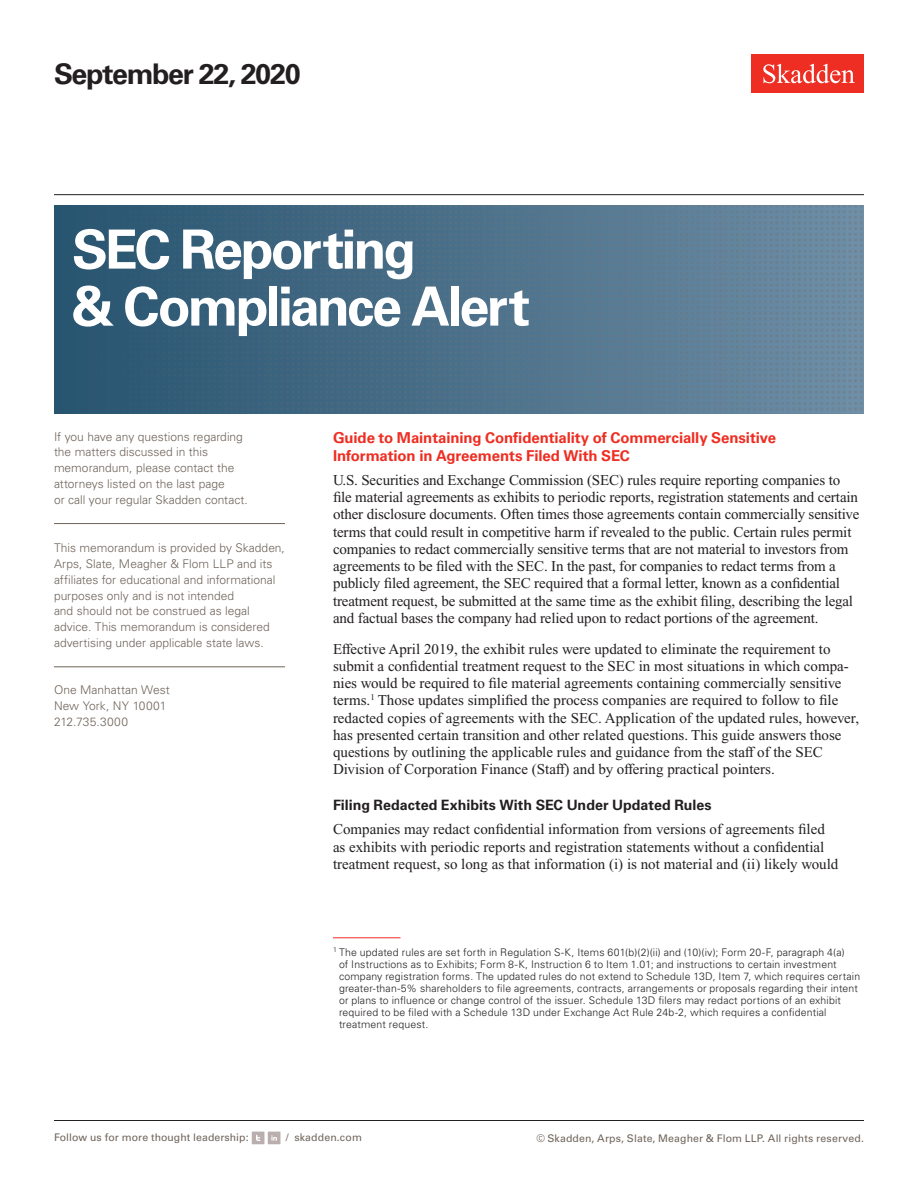
<style>
.page{position:relative;width:918px;height:1188px;background:#fff}
.page>*{position:absolute;margin:0;border:0;box-sizing:border-box;transform-origin:0 0}
.t1{font:700 54px/57px "Univers LT Std";letter-spacing:-.055em;color:#fff}
.Title_interior{font:700 28.5px "Univers LT Std";letter-spacing:-.045em;color:#231f20}
.Main_Body{font:15px/17.2px "Times New Roman PS Std";color:#231f20}
.First_Level_Heading{font:700 15px/18px "Univers LT Std";letter-spacing:-.01em;color:#ee2e22}
.Second_Level_Heading{font:700 14.25px "Univers LT Std";color:#231f20}
.Sidebar_body_rule_be{font:300 12px/15.8px "Univers LT Std";color:#6f645a}
.Firm_Address{font:300 12px/15.8px "Univers LT Std";color:#6f645a}
.Footnote{font:300 10.5px/12px "Univers LT Std";letter-spacing:.015em;color:#231f20}
.t2{font:10.5px "Univers LT Std";letter-spacing:.01em;color:#6f645a}
</style>
<div class="page">
<div style="left:752px;top:54px;width:112px;height:39px;background:#ee2e22"></div>
<svg style="left:763px;top:64px;width:92px;height:19px"></svg>
<hr style="left:54px;top:1120px;width:810px;height:1px;background:#231f20">
<hr style="left:54px;top:194px;width:810px;height:1px;background:#231f20">
<div style="left:252px;top:1132px;width:12px;height:12px;background:#baaeae"></div>
<svg style="left:256px;top:1135px;width:4px;height:6px"></svg>
<div style="left:268px;top:1132px;width:12px;height:12px;background:#baaeae"></div>
<svg style="left:271px;top:1135px;width:6px;height:6px"></svg>
<hr style="left:333px;top:938px;width:67px;height:1px;background:#ee2e22">
<img style="left:54px;top:206px;width:810px;height:208px">
<hr style="left:54px;top:523px;width:231px;height:1px;background:#6f645a">
<hr style="left:54px;top:666px;width:231px;height:1px;background:#6f645a">
<h1 class="Title_interior" style="left:54px;top:57px;width:248px">September 22, 2020</h1>
<p class="t1" style="left:72px;top:222px;width:460px">SEC Reporting<br>&amp; Compliance Alert</p>
<p class="Sidebar_body_rule_be" style="left:54px;top:429px;width:195px">If you have any questions regarding the matters discussed in this memorandum, please contact the attorneys listed on the last page<br>or call your regular Skadden contact.</p>
<p class="Sidebar_body_rule_be" style="left:54px;top:540px;width:232px">This memorandum is provided by Skadden, Arps, Slate, Meagher &amp; Flom LLP and its affiliates for educational and informational purposes only and is not intended<br>and should not be construed as legal advice. This memorandum is considered advertising under applicable state laws.</p>
<p class="Firm_Address" style="left:54px;top:682px;width:117px">One Manhattan West<br>New York, NY 10001<br>212.735.3000</p>
<h1 class="First_Level_Heading" style="left:333px;top:429px;width:445px">Guide to Maintaining Confidentiality of Commercially Sensitive<br>Information in Agreements Filed With SEC</h1>
<p class="Main_Body" style="left:333px;top:471px;width:528px">U.S. Securities and Exchange Commission (SEC) rules require reporting companies to file material agreements as exhibits to periodic reports, registration statements and certain other disclosure documents. Often times those agreements contain commercially sensitive terms that could result in competitive harm if revealed to the public. Certain rules permit companies to redact commercially sensitive terms that are not material to investors from agreements to be filed with the SEC. In the past, for companies to redact terms from a publicly filed agreement, the SEC required that a formal letter, known as a confidential treatment request, be submitted at the same time as the exhibit filing, describing the legal and factual bases the company had relied upon to redact portions of the agreement.</p>
<p class="Main_Body" style="left:333px;top:640px;width:528px">Effective April 2019, the exhibit rules were updated to eliminate the requirement to submit a confidential treatment request to the SEC in most situations in which compa&shy;nies would be required to file material agreements containing commercially sensitive terms.<sup>1</sup> Those updates simplified the process companies are required to follow to file redacted copies of agreements with the SEC. Application of the updated rules, however, has presented certain transition and other related questions. This guide answers those questions by outlining the applicable rules and guidance from the staff of the SEC Division of Corporation Finance (Staff) and by offering practical pointers.</p>
<h1 class="Second_Level_Heading" style="left:333px;top:797px;width:380px">Filing Redacted Exhibits With SEC Under Updated Rules</h1>
<p class="Main_Body" style="left:333px;top:821px;width:507px">Companies may redact confidential information from versions of agreements filed as exhibits with periodic reports and registration statements without a confidential treatment request, so long as that information (i) is not material and (ii) likely would</p>
<p class="Footnote" style="left:339px;top:946px;width:523px;text-indent:-6px"><sup>1</sup> The updated rules are set forth in Regulation S-K, Items 601(b)(2)(ii) and (10)(iv); Form 20-F, paragraph 4(a)<br>of Instructions as to Exhibits; Form 8-K, Instruction 6 to Item 1.01; and instructions to certain investment company registration forms. The updated rules do not extend to Schedule 13D, Item 7, which requires certain greater-than-5% shareholders to file agreements, contracts, arrangements or proposals regarding their intent or plans to influence or change control of the issuer. Schedule 13D filers may redact portions of an exhibit required to be filed with a Schedule 13D under Exchange Act Rule 24b-2, which requires a confidential treatment request.</p>
<p class="t2" style="left:54px;top:1131px;width:196px">Follow us for more thought leadership:</p>
<p class="t2" style="left:286px;top:1131px;width:77px">/ skadden.com</p>
<p class="t2" style="left:536px;top:1132px;width:329px">© Skadden, Arps, Slate, Meagher &amp; Flom LLP. All rights reserved.</p>
</div>
